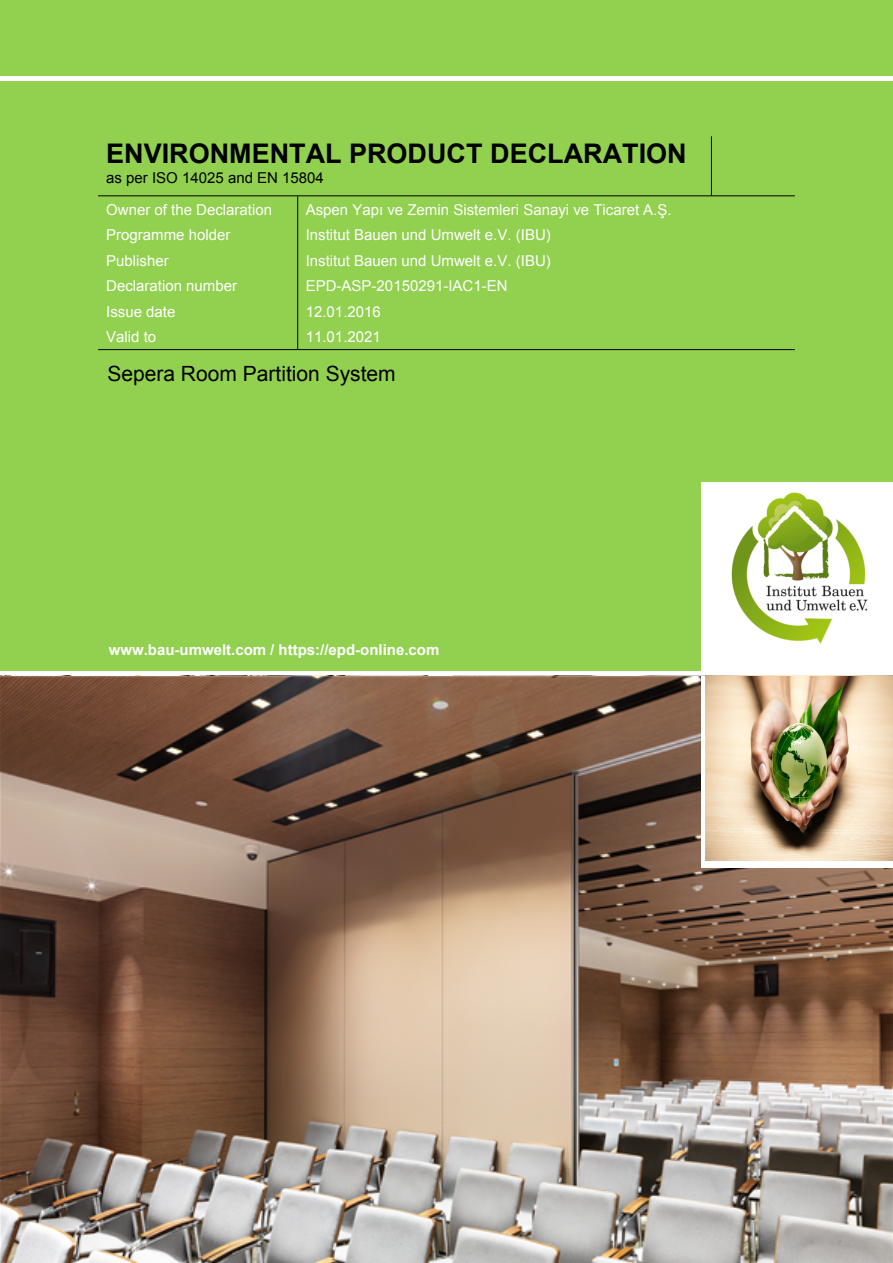
<style>
.page{position:relative;width:893px;height:1263px;background:#92d050}
.page>*{position:absolute;margin:0;border:0;box-sizing:border-box;transform-origin:0 0}
.t1{font:700 27px "Arial";color:#000}
.t2{font:21px "Arial";color:#000}
.t3{font:15px "Arial";color:#fff}
.t4{font:15px/31.5px "Arial";color:#000}
.t5{font:700 15px "Arial";color:#fff}
.s1{color:#fff}
</style>
<div class="page">
<hr style="left:297px;top:196px;width:1px;height:153px;background:#000">
<hr style="left:98px;top:195px;width:697px;height:1px;background:#000">
<hr style="left:98px;top:349px;width:697px;height:1px;background:#000">
<svg style="left:0;top:676px;width:893px;height:587px;background:#917868"></svg>
<hr style="left:0;top:76px;width:893px;height:4px;background:#fff">
<hr style="left:711px;top:136px;width:1px;height:60px;background:#000">
<div style="left:701px;top:676px;width:192px;height:191px;background:#fff"></div>
<img style="left:706px;top:676px;width:187px;height:185px">
<div style="left:701px;top:482px;width:192px;height:191px;background:#fff"></div>
<svg style="left:731px;top:492px;width:137px;height:152px"></svg>
<p class="t1" style="left:106px;top:136px;width:582px">ENVIRONMENTAL PRODUCT DECLARATION</p>
<p class="t4" style="left:106px;top:162px;width:219px">as per ISO 14025 and EN 15804<br><span class="s1">Owner of the Declaration</span></p>
<p class="t3" style="left:306px;top:200px;width:367px">Aspen Yapı ve Zemin Sistemleri Sanayi ve Ticaret A.Ş.</p>
<p class="t3" style="left:106px;top:225px;width:126px">Programme holder</p>
<p class="t3" style="left:306px;top:225px;width:247px">Institut Bauen und Umwelt e.V. (IBU)</p>
<p class="t3" style="left:106px;top:251px;width:64px">Publisher</p>
<p class="t3" style="left:306px;top:251px;width:247px">Institut Bauen und Umwelt e.V. (IBU)</p>
<p class="t3" style="left:106px;top:276px;width:132px">Declaration number</p>
<p class="t3" style="left:306px;top:276px;width:203px">EPD-ASP-20150291-IAC1-EN</p>
<p class="t3" style="left:106px;top:302px;width:71px">Issue date</p>
<p class="t3" style="left:306px;top:302px;width:77px">12.01.2016</p>
<p class="t3" style="left:106px;top:327px;width:51px">Valid to</p>
<p class="t3" style="left:306px;top:327px;width:77px">11.01.2021</p>
<p class="t2" style="left:107px;top:360px;width:290px">Sepera Room Partition System</p>
<p class="t5" style="left:109px;top:640px;width:332px">www.bau-umwelt.com / https://epd-online.com</p>
</div>
